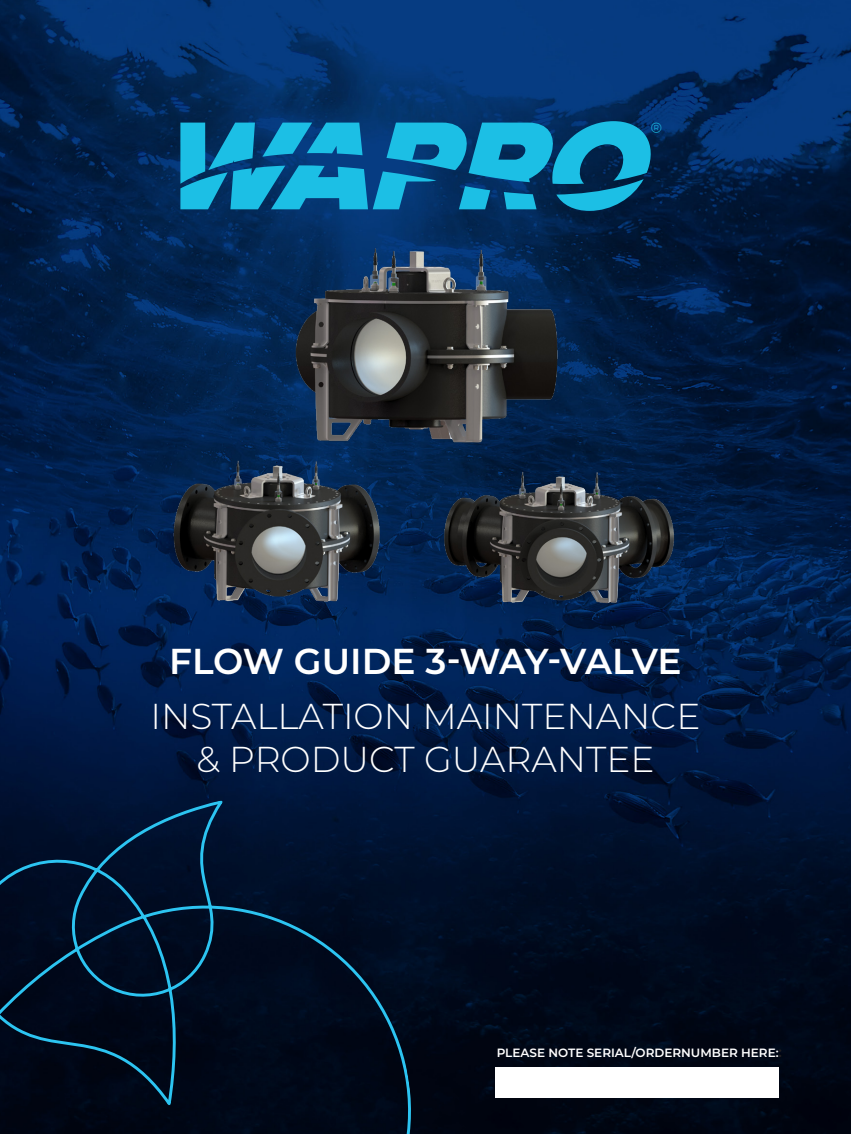
<style>
.page{position:relative;width:851px;height:1134px;background:#fff}
.page>*{position:absolute;margin:0;border:0;box-sizing:border-box;transform-origin:0 0}
.t1{font:300 36px "Montserrat";color:#fff}
.t2{font:600 36px "Montserrat";letter-spacing:-.015em;color:#fff}
.t3{font:300 14.6px "Montserrat";color:#1cbfe5}
.t4{font:600 12px "Montserrat";color:#fff}
.s1{font-size:14px;color:#231f20}
</style>
<div class="page">
<img style="left:0;top:0;width:850px;height:1134px">
<svg style="left:180px;top:121px;width:476px;height:90px;background:#107daa"></svg>
<svg style="left:0;top:798px;width:419px;height:336px;background:#011127"></svg>
<img style="left:167px;top:457px;width:221px;height:156px">
<img style="left:434px;top:457px;width:249px;height:173px">
<img style="left:283px;top:239px;width:285px;height:208px">
<div style="left:495px;top:1068px;width:283px;height:30px;background:#fff"></div>
<p class="t3" style="left:650px;top:117px;width:13px">®</p>
<p class="t2" style="left:169px;top:636px;width:514px">FLOW GUIDE 3-WAY-VALVE</p>
<p class="t1" style="left:150px;top:692px;width:551px">INSTALLATION MAINTENANCE</p>
<p class="t1" style="left:196px;top:735px;width:459px">&amp; PRODUCT GUARANTEE</p>
<p class="t4" style="left:496px;top:1044px;width:287px">PLEASE NOTE SERIAL/ORDERNUMBER HERE:<span class="s1">:</span></p>
</div>
